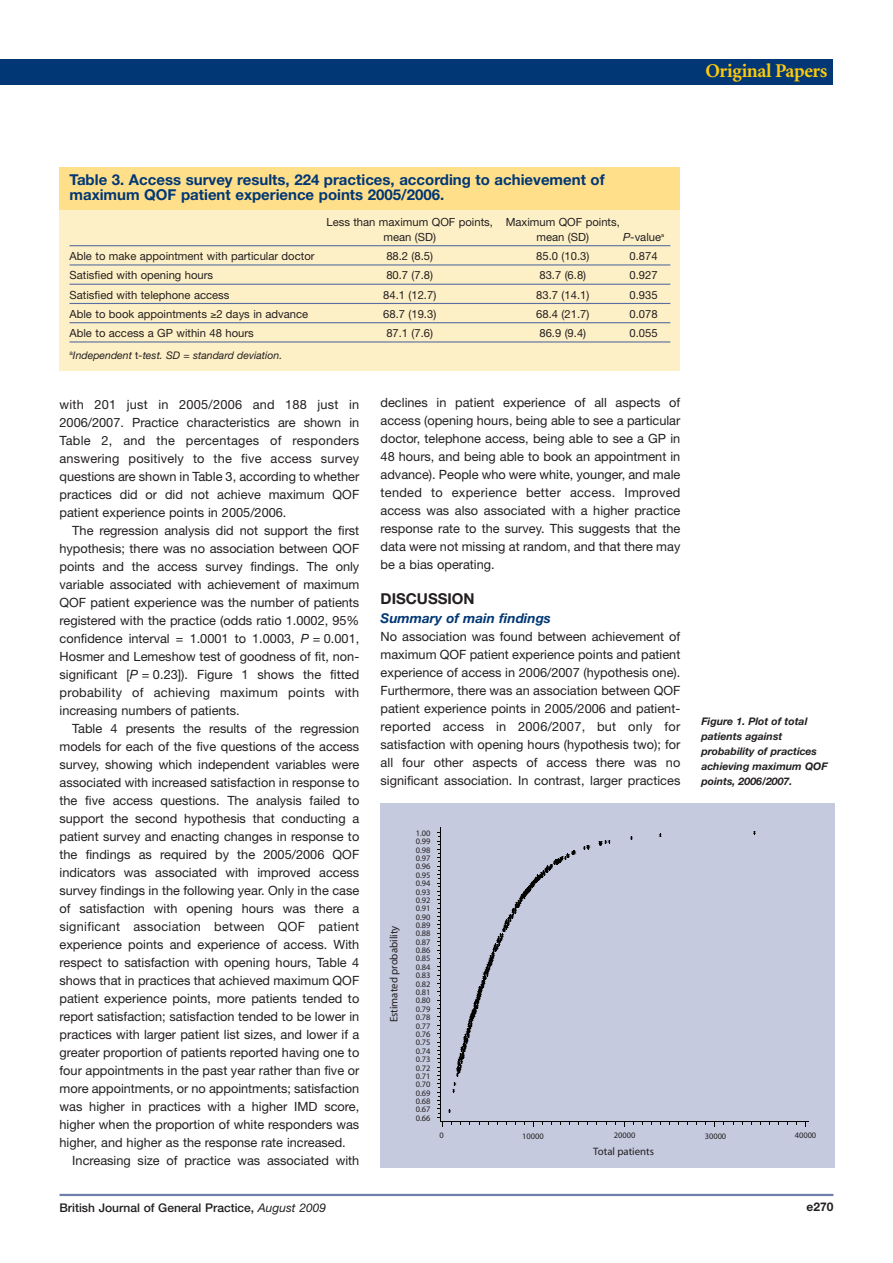
<style>
.page{position:relative;width:893px;height:1263px;background:#fff}
.page>*{position:absolute;margin:0;border:0;box-sizing:border-box;transform-origin:0 0}
.t1{font:700 19.5px "Minion";letter-spacing:-.02em;color:#feca0a}
.t2{font:700 15px/15px "Helvetica Neue";color:#013775}
.t3{font:700 15px "Helvetica Neue";color:#231f20}
.t4{font:italic 700 13.5px "Helvetica Neue";color:#013775}
.t5{font:12.75px/18px "Helvetica Neue";color:#231f20;text-align:justify}
.t6{font:500 12px "Helvetica Neue";color:#231f20}
.t7{font:700 12px "Helvetica Neue";color:#231f20}
.t8{font:11.25px/15px "Helvetica Neue";color:#231f20}
.t9{font:10.8px "Myriad";color:#231f20}
.t10{font:italic 700 10.5px/15px "Helvetica Neue";color:#231f20}
.t11{font:italic 10.5px "Helvetica Neue";color:#231f20}
.t12{font:8.4px/8.4px "Myriad";color:#231f20;text-align:justify}
.s1{font-style:italic}
.s2{font-style:normal}
.s3{font-weight:400;font-style:italic}
</style>
<div class="page">
<div style="left:0;top:60px;width:833px;height:25px;background:#013775"></div>
<hr style="left:60px;top:1194px;width:773px;height:2px;background:#6e7fad">
<div style="left:381px;top:803px;width:453px;height:364px;background:#c5cadf"></div>
<svg style="left:630px;top:836px;width:3px;height:4px"></svg>
<svg style="left:598px;top:840px;width:12px;height:6px"></svg>
<hr style="left:440px;top:827px;width:1px;height:295px;background:#040503">
<hr style="left:440px;top:1121px;width:368px;height:1px;background:#040503">
<svg style="left:437px;top:836px;width:153px;height:291px"></svg>
<div style="left:60px;top:167px;width:620px;height:203px;background:#fef0c6"></div>
<hr style="left:70px;top:245px;width:600px;height:1px;background:#596ea1">
<hr style="left:70px;top:264px;width:600px;height:1px;background:#596ea1">
<hr style="left:70px;top:284px;width:600px;height:1px;background:#596ea1">
<hr style="left:70px;top:303px;width:600px;height:1px;background:#596ea1">
<hr style="left:70px;top:322px;width:600px;height:1px;background:#596ea1">
<hr style="left:70px;top:341px;width:600px;height:1px;background:#596ea1">
<div style="left:60px;top:167px;width:620px;height:42px;background:#ffdf89"></div>
<p class="t2" style="left:70px;top:173px;width:537px">Table 3. Access survey results, 224 practices, according to achievement of maximum QOF patient experience points 2005/2006.</p>
<p class="t8" style="left:383px;top:215px;width:238px;text-indent:-57px">Less than maximum QOF points, Maximum QOF points, mean (SD)</p>
<p class="t8" style="left:537px;top:230px;width:54px">mean (SD)</p>
<p class="t8" style="left:623px;top:230px;width:43px"><span class="s1">P</span>-value<sup>a</sup></p>
<p class="t8" style="left:70px;top:250px;width:246px">Able to make appointment with particular doctor</p>
<p class="t8" style="left:386px;top:250px;width:48px">88.2 (8.5)</p>
<p class="t8" style="left:536px;top:250px;width:55px">85.0 (10.3)</p>
<p class="t8" style="left:629px;top:250px;width:30px">0.874</p>
<p class="t8" style="left:70px;top:269px;width:145px">Satisfied with opening hours</p>
<p class="t8" style="left:386px;top:269px;width:48px">80.7 (7.8)</p>
<p class="t8" style="left:539px;top:269px;width:48px">83.7 (6.8)</p>
<p class="t8" style="left:629px;top:269px;width:30px">0.927</p>
<p class="t8" style="left:70px;top:288px;width:161px">Satisfied with telephone access</p>
<p class="t8" style="left:383px;top:288px;width:55px">84.1 (12.7)</p>
<p class="t8" style="left:536px;top:288px;width:55px">83.7 (14.1)</p>
<p class="t8" style="left:629px;top:288px;width:30px">0.935</p>
<p class="t8" style="left:70px;top:307px;width:240px">Able to book appointments ≥2 days in advance</p>
<p class="t8" style="left:383px;top:307px;width:55px">68.7 (19.3)</p>
<p class="t8" style="left:536px;top:307px;width:55px">68.4 (21.7)</p>
<p class="t8" style="left:629px;top:307px;width:30px">0.078</p>
<p class="t8" style="left:70px;top:327px;width:186px">Able to access a GP within 48 hours</p>
<p class="t8" style="left:386px;top:327px;width:48px">87.1 (7.6)</p>
<p class="t8" style="left:539px;top:327px;width:48px">86.9 (9.4)</p>
<p class="t8" style="left:629px;top:327px;width:30px">0.055</p>
<p class="t11" style="left:70px;top:352px;width:214px"><sup>a</sup>Independent <span class="s2">t</span>-test. SD = standard deviation.</p>
<h1 class="t1" style="left:705px;top:63px;width:124px">Original Papers</h1>
<p class="t5" style="left:60px;top:396px;width:301px">with 201 just in 2005/2006 and 188 just in 2006/2007. Practice characteristics are shown in Table 2, and the percentages of responders answering positively to the five access survey questions are shown in Table 3, according to whether practices did or did not achieve maximum QOF patient experience points in 2005/2006.</p>
<p class="t5" style="left:60px;top:522px;width:301px;text-indent:13px">The regression analysis did not support the first hypothesis; there was no association between QOF points and the access survey findings. The only variable associated with achievement of maximum QOF patient experience was the number of patients registered with the practice (odds ratio 1.0002, 95% confidence interval = 1.0001 to 1.0003, <span class="s1">P</span> = 0.001, Hosmer and Lemeshow test of goodness of fit, non&shy;significant [<span class="s1">P</span> = 0.23]). Figure 1 shows the fitted probability of achieving maximum points with increasing numbers of patients.</p>
<p class="t5" style="left:60px;top:720px;width:301px;text-indent:13px">Table 4 presents the results of the regression models for each of the five questions of the access survey, showing which independent variables were associated with increased satisfaction in response to the five access questions. The analysis failed to support the second hypothesis that conducting a patient survey and enacting changes in response to the findings as required by the 2005/2006 QOF indicators was associated with improved access survey findings in the following year. Only in the case of satisfaction with opening hours was there a significant association between QOF patient experience points and experience of access. With respect to satisfaction with opening hours, Table 4 shows that in practices that achieved maximum QOF patient experience points, more patients tended to report satisfaction; satisfaction tended to be lower in practices with larger patient list sizes, and lower if a greater proportion of patients reported having one to four appointments in the past year rather than five or more appointments, or no appointments; satisfaction was higher in practices with a higher IMD score, higher when the proportion of white responders was higher, and higher as the response rate increased.</p>
<p class="t5" style="left:72px;top:1153px;width:289px">Increasing size of practice was associated with</p>
<p class="t5" style="left:381px;top:395px;width:301px">declines in patient experience of all aspects of access (opening hours, being able to see a particular doctor, telephone access, being able to see a GP in 48 hours, and being able to book an appointment in advance). People who were white, younger, and male tended to experience better access. Improved access was also associated with a higher practice response rate to the survey. This suggests that the data were not missing at random, and that there may be a bias operating.</p>
<p class="t3" style="left:381px;top:593px;width:96px">DISCUSSION</p>
<p class="t4" style="left:381px;top:613px;width:172px">Summary of main findings</p>
<p class="t5" style="left:381px;top:629px;width:301px">No association was found between achievement of maximum QOF patient experience points and patient experience of access in 2006/2007 (hypothesis one).<br>Furthermore, there was an association between QOF patient experience points in 2005/2006 and patient&shy;reported access in 2006/2007, but only for satisfaction with opening hours (hypothesis two); for all four other aspects of access there was no significant association. In contrast, larger practices</p>
<p class="t9" style="left:390px;top:1022px;width:98px;rotate:-90deg">Estimated probability</p>
<p class="t12" style="left:416px;top:830px;width:16px">1.00<br>0.99<br>0.98<br>0.97<br>0.96<br>0.95<br>0.94<br>0.93<br>0.92<br>0.91<br>0.90<br>0.89<br>0.88<br>0.87<br>0.86<br>0.85<br>0.84<br>0.83<br>0.82<br>0.81<br>0.80<br>0.79<br>0.78<br>0.77<br>0.76<br>0.75<br>0.74<br>0.73<br>0.72<br>0.71<br>0.70<br>0.69</p>
<p class="t12" style="left:416px;top:1097px;width:16px">0.68<br>0.67<br>0.66</p>
<p class="t10" style="left:701px;top:715px;width:128px">Figure 1. Plot of total patients against probability of practices achieving maximum QOF points, 2006/2007.</p>
<p class="t12" style="left:440px;top:1132px;width:6px">0</p>
<p class="t12" style="left:522px;top:1132px;width:23px">10000</p>
<p class="t12" style="left:614px;top:1132px;width:23px">20000</p>
<p class="t12" style="left:705px;top:1132px;width:23px">30000</p>
<p class="t12" style="left:795px;top:1132px;width:23px">40000</p>
<p class="t9" style="left:593px;top:1148px;width:62px">Total patients</p>
<p class="t6" style="left:60px;top:1203px;width:268px">British Journal of General Practice, <span class="s3">August 2009</span></p>
<p class="t7" style="left:806px;top:1202px;width:28px">e270</p>
</div>
